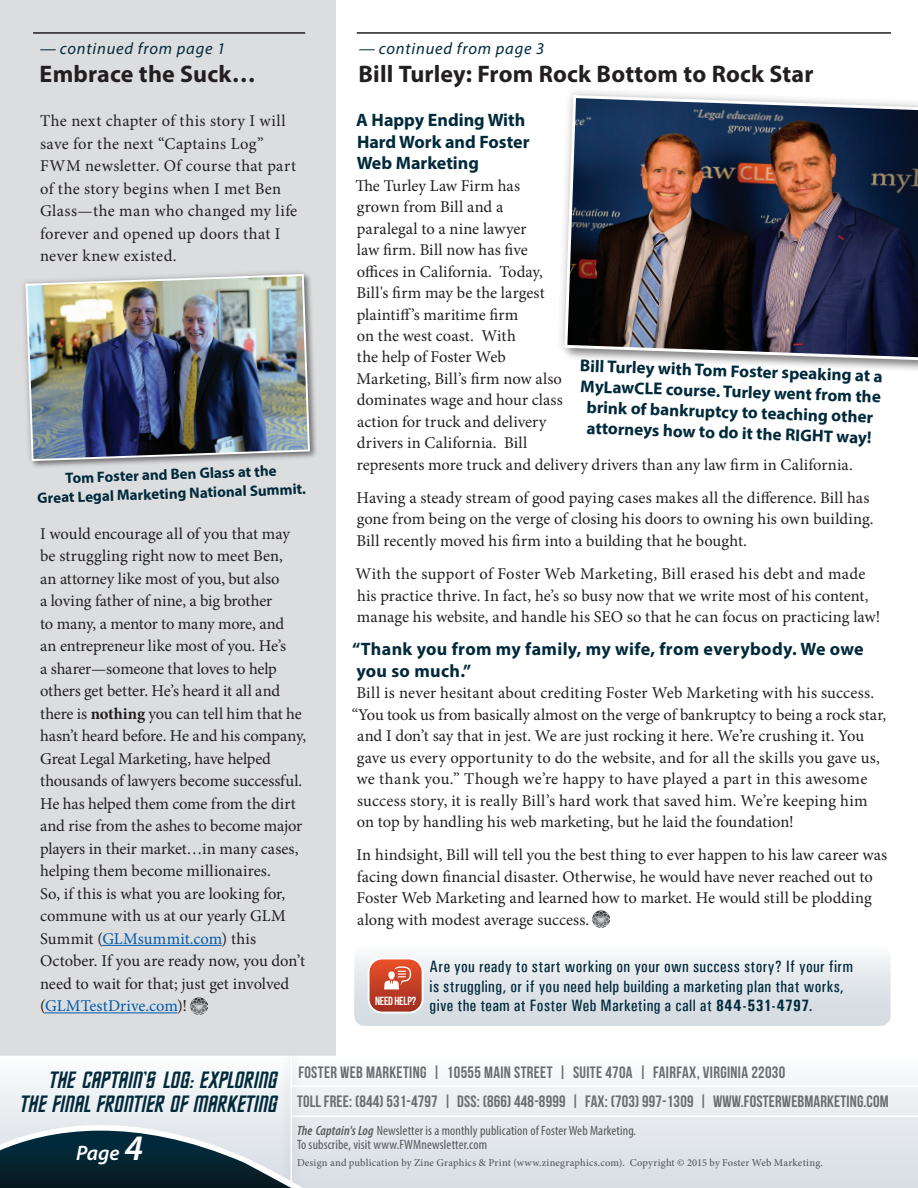
<style>
.page{position:relative;width:918px;height:1188px;background:#fff}
.page>*{position:absolute;margin:0;border:0;box-sizing:border-box;transform-origin:0 0}
.t1{font:24px/24px "Federation Classic";color:#002a3b;text-align:right}
.Feature_Header1{font:700 24px "Myriad Pro";letter-spacing:.005em;color:#231f20}
.t2{font:italic 600 21px "Myriad Pro";color:#fff}
.t3{font:700 18px/21.5px "Myriad Pro";letter-spacing:.02em;color:#002a3b}
.t4{font:700 18px/21.5px "Myriad Pro";color:#002a3b}
.t5{font:700 17.1px/20.7px "Myriad Pro";color:#002a3b;text-align:center}
.Feature_RegText{font:16.5px/22.5px "Minion Pro";letter-spacing:.005em;color:#231f20}
.t6{font:500 condensed 16.5px/19.5px "Univers";letter-spacing:.025em;color:#002a3b}
.t7{font:16.5px "Bebas Neue";letter-spacing:.01em;color:#6c6d70}
.t8{font:italic 16.5px "Myriad Pro";letter-spacing:.05em;color:#002a3b}
.t9{font:700 15px/19.2px "Myriad Pro";color:#002a3b;text-align:center}
.t10{font:condensed 13.5px/14.2px "Myriad Pro";letter-spacing:.01em;color:#57585a}
.t11{font:11.85px "Bebas Neue";letter-spacing:-.02em;color:#fff}
.t12{font:500 10.5px "Minion Pro";letter-spacing:.015em;color:#57585a}
.s1{font-weight:700}
.s2{color:#015aaa}
.s3{font-size:36px}
.s4{font-weight:600;font-style:italic}
</style>
<div class="page">
<div style="left:0;top:0;width:336px;height:1188px;background:#dcdddf"></div>
<div style="left:0;top:1056px;width:918px;height:132px;background:linear-gradient(to bottom,#fafbfc,#d6dce2)"></div>
<hr style="left:291px;top:1085px;width:627px;height:2px;background:#fff">
<hr style="left:291px;top:1115px;width:627px;height:2px;background:#fff">
<div style="left:281px;top:1047px;width:21px;height:141px;background:#231f20;opacity:.25"></div>
<hr style="left:290px;top:1056px;width:2px;height:132px;background:#fff">
<svg style="left:354px;top:955px;width:537px;height:71px;background:#dedbdd"></svg>
<hr style="left:102px;top:945px;width:120px;height:1px;background:#015aaa">
<hr style="left:45px;top:1012px;width:132px;height:1px;background:#015aaa">
<hr style="left:33px;top:32px;width:272px;height:2px;background:#231f20">
<hr style="left:357px;top:32px;width:534px;height:2px;background:#231f20">
<svg style="left:23px;top:272px;width:293px;height:195px"></svg>
<img style="left:25px;top:273px;width:286px;height:189px">
<svg style="left:561px;top:91px;width:357px;height:279px"></svg>
<img style="left:563px;top:94px;width:355px;height:268px">
<img style="left:593px;top:911px;width:17px;height:17px">
<img style="left:191px;top:997px;width:17px;height:17px">
<svg style="left:0;top:1087px;width:342px;height:101px"></svg>
<p class="t8" style="left:40px;top:38px;width:187px">— continued from page 1</p>
<p class="t8" style="left:359px;top:38px;width:187px">— continued from page 3</p>
<p class="Feature_Header1" style="left:40px;top:59px;width:218px">Embrace the Suck…</p>
<p class="Feature_Header1" style="left:359px;top:59px;width:456px">Bill Turley: From Rock Bottom to Rock Star</p>
<p class="Feature_RegText" style="left:40px;top:110px;width:259px">The next chapter of this story I will save for the next “Captains Log”<br>FWM newsletter. Of course that part of the story begins when I met Ben<br>Glass—the man who changed my life forever and opened up doors that I never knew existed.</p>
<p class="t9" style="left:36px;top:469px;width:270px;rotate:-2deg">Tom Foster and Ben Glass at the<br>Great Legal Marketing National Summit.</p>
<p class="Feature_RegText" style="left:40px;top:522px;width:268px">I would encourage all of you that may be struggling right now to meet Ben,<br>an attorney like most of you, but also<br>a loving father of nine, a big brother<br>to many, a mentor to many more, and<br>an entrepreneur like most of you. He’s<br>a sharer—someone that loves to help others get better. He’s heard it all and there is <span class="s1">nothing</span> you can tell him that he hasn’t heard before. He and his company, Great Legal Marketing, have helped thousands of lawyers become successful.<br>He has helped them come from the dirt and rise from the ashes to become major players in their market…in many cases, helping them become millionaires.<br>So, if this is what you are looking for, commune with us at our yearly GLM Summit (<span class="s2">GLMsummit.com</span>) this October. If you are ready now, you don’t need to wait for that; just get involved (<span class="s2">GLMTestDrive.com</span>)!</p>
<p class="t4" style="left:356px;top:109px;width:175px">A Happy Ending With<br>Hard Work and Foster<br>Web Marketing</p>
<p class="Feature_RegText" style="left:355px;top:175px;width:499px;line-height:21.5px">The Turley Law Firm has<br>grown from Bill and a<br>paralegal to a nine lawyer<br>law firm. Bill now has five<br>offices in California. Today,<br>Bill's firm may be the largest<br>plaintiff’s maritime firm<br>on the west coast. With<br>the help of Foster Web<br>Marketing, Bill’s firm now also<br>dominates wage and hour class<br>action for truck and delivery<br>drivers in California. Bill<br>represents more truck and delivery drivers than any law firm in California.</p>
<p class="Feature_RegText" style="left:357px;top:487px;width:519px;line-height:21.5px">Having a steady stream of good paying cases makes all the difference. Bill has gone from being on the verge of closing his doors to owning his own building.<br>Bill recently moved his firm into a building that he bought.</p>
<p class="Feature_RegText" style="left:356px;top:563px;width:526px;line-height:21.5px">With the support of Foster Web Marketing, Bill erased his debt and made his practice thrive. In fact, he’s so busy now that we write most of his content, manage his website, and handle his SEO so that he can focus on practicing law!</p>
<p class="t3" style="left:352px;top:638px;width:513px">“Thank you from my family, my wife, from everybody. We owe you so much.”</p>
<p class="Feature_RegText" style="left:357px;top:682px;width:519px">Bill is never hesitant about crediting Foster Web Marketing with his success.</p>
<p class="Feature_RegText" style="left:352px;top:703px;width:536px">“You took us from basically almost on the verge of bankruptcy to being a rock star,</p>
<p class="Feature_RegText" style="left:357px;top:725px;width:509px">and I don’t say that in jest. We are just rocking it here. We’re crushing it. You</p>
<p class="Feature_RegText" style="left:357px;top:746px;width:525px">gave us every opportunity to do the website, and for all the skills you gave us,</p>
<p class="Feature_RegText" style="left:356px;top:768px;width:513px">we thank you.” Though we’re happy to have played a part in this awesome</p>
<p class="Feature_RegText" style="left:357px;top:789px;width:512px">success story, it is really Bill’s hard work that saved him. We’re keeping him</p>
<p class="Feature_RegText" style="left:357px;top:811px;width:438px">on top by handling his web marketing, but he laid the foundation!</p>
<p class="Feature_RegText" style="left:357px;top:844px;width:532px;line-height:21.5px">In hindsight, Bill will tell you the best thing to ever happen to his law career was facing down financial disaster. Otherwise, he would have never reached out to Foster Web Marketing and learned how to market. He would still be plodding along with modest average success.</p>
<p class="t5" style="left:580px;top:355px;width:304px;rotate:2deg">Bill Turley with Tom Foster speaking at a MyLawCLE course. Turley went from the brink of bankruptcy to teaching other attorneys how to do it the RIGHT way!</p>
<p class="t11" style="left:375px;top:994px;width:43px">NEED HELP?</p>
<p class="t6" style="left:430px;top:957px;width:425px">Are you ready to start working on your own success story? If your firm is struggling, or if you need help building a marketing plan that works, give the team at Foster Web Marketing a call at <span class="s1">844-531-4797</span>.</p>
<p class="t1" style="left:19px;top:1069px;width:260px">THE CAPTAIN(S LOG: EXPLORING<br>THE FINAL FRONTIER OF MARKETING</p>
<p class="t2" style="left:76px;top:1140px;width:69px">Page <span class="s3">4</span></p>
<p class="t7" style="left:298px;top:1064px;width:488px">FOSTER WEB MARKETING | 10555 MAIN STREET | SUITE 470A | FAIRFAX, VIRGINIA 22030</p>
<p class="t7" style="left:297px;top:1092px;width:593px">TOLL FREE: (844) 531-4797 | DSS: (866) 448-8999 | FAX: (703) 997-1309 | WWW.FOSTERWEBMARKETING.COM</p>
<p class="t10" style="left:297px;top:1123px;width:341px"><span class="s4">The Captain's Log</span> Newsletter is a monthly publication of Foster Web Marketing.<br>To subscribe, visit www.FWMnewsletter.com</p>
<p class="t12" style="left:297px;top:1155px;width:527px">Design and publication by Zine Graphics &amp; Print (www.zinegraphics.com). Copyright © 2015 by Foster Web Marketing.</p>
</div>
